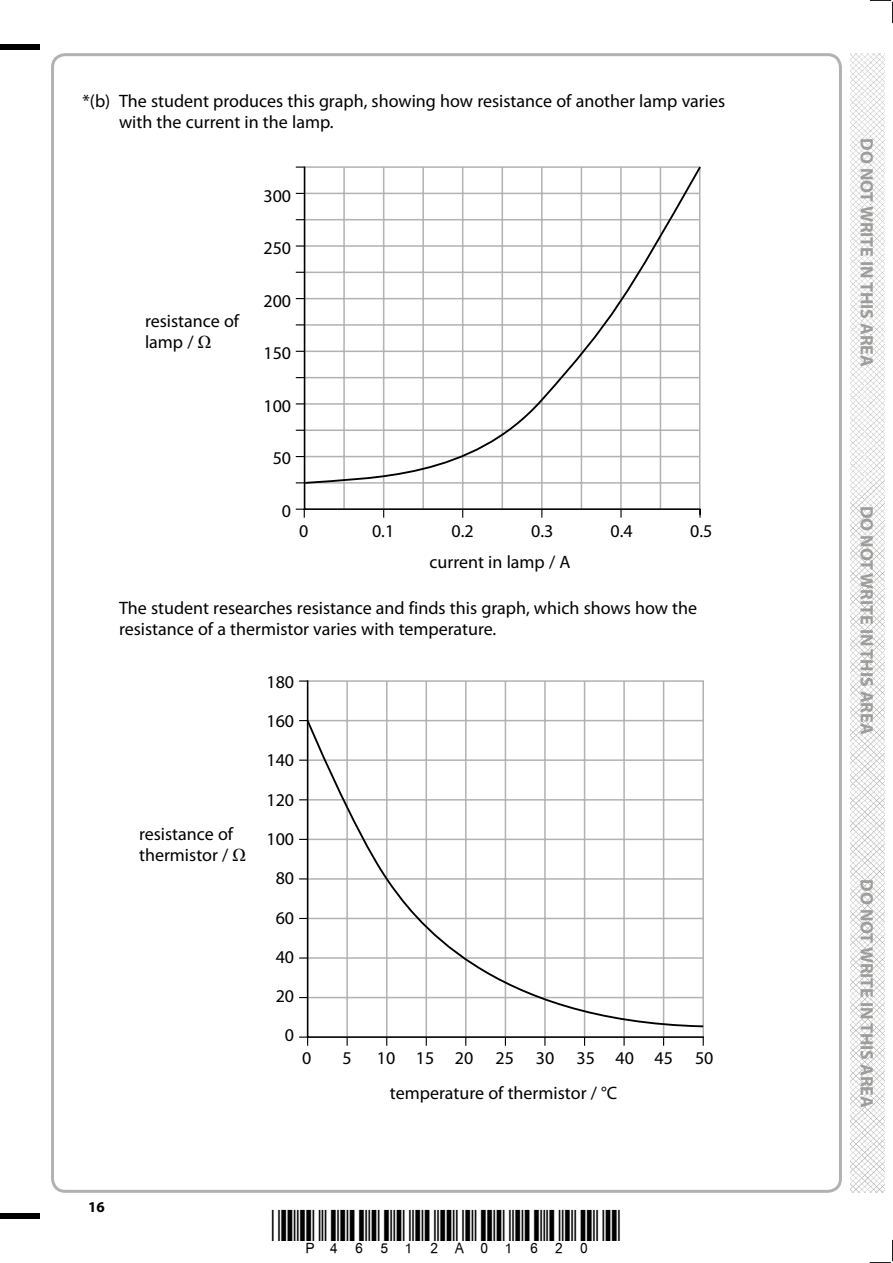
<style>
.page{position:relative;width:893px;height:1263px;background:#fff}
.page>*{position:absolute;margin:0;border:0;box-sizing:border-box;transform-origin:0 0}
.t1{font:18px/39.3px "Myriad Pro";color:#000}
.t2{font:700 18px "Myriad Pro";color:#9d9d9c}
.t3{font:700 15px "Myriad Pro";color:#000}
.s1{font-family:"Times New Roman"}
</style>
<div class="page">
<div style="left:0;top:44px;width:40px;height:5px;background:#000"></div>
<div style="left:0;top:1214px;width:40px;height:5px;background:#000"></div>
<svg style="left:870px;top:0;width:23px;height:23px"></svg>
<svg style="left:870px;top:1240px;width:23px;height:23px"></svg>
<img style="left:850px;top:53px;width:34px;height:1140px">
<svg style="left:303px;top:485px;width:398px;height:26px"></svg>
<svg style="left:296px;top:245px;width:7px;height:2px"></svg>
<svg style="left:296px;top:509px;width:9px;height:9px"></svg>
<svg style="left:620px;top:509px;width:2px;height:9px"></svg>
<svg style="left:699px;top:509px;width:2px;height:9px"></svg>
<svg style="left:303px;top:166px;width:398px;height:319px"></svg>
<svg style="left:306px;top:680px;width:398px;height:358px"></svg>
<svg style="left:299px;top:680px;width:9px;height:2px"></svg>
<svg style="left:299px;top:1036px;width:9px;height:10px"></svg>
<svg style="left:623px;top:1037px;width:2px;height:9px"></svg>
<p class="t1" style="left:119px;top:90px;width:608px;line-height:21px;text-indent:-37px">*(b) The student produces this graph, showing how resistance of another lamp varies with the current in the lamp.</p>
<p class="t1" style="left:263px;top:176px;width:29px">300</p>
<p class="t1" style="left:263px;top:228px;width:29px">250</p>
<p class="t1" style="left:145px;top:311px;width:96px;line-height:21px">resistance of lamp / <span class="s1">Ω</span></p>
<p class="t1" style="left:263px;top:281px;width:29px">200</p>
<p class="t1" style="left:263px;top:333px;width:29px">150</p>
<p class="t1" style="left:263px;top:386px;width:29px">100</p>
<p class="t1" style="left:273px;top:438px;width:20px">50</p>
<p class="t1" style="left:282px;top:491px;width:11px">0</p>
<p class="t1" style="left:299px;top:510px;width:11px">0</p>
<p class="t1" style="left:372px;top:510px;width:24px">0.1</p>
<p class="t1" style="left:452px;top:510px;width:24px">0.2</p>
<p class="t1" style="left:531px;top:510px;width:24px">0.3</p>
<p class="t1" style="left:611px;top:510px;width:24px">0.4</p>
<p class="t1" style="left:690px;top:510px;width:24px">0.5</p>
<p class="t1" style="left:430px;top:542px;width:142px">current in lamp / A</p>
<p class="t1" style="left:119px;top:597px;width:580px;line-height:21px">The student researches resistance and finds this graph, which shows how the resistance of a thermistor varies with temperature.</p>
<p class="t1" style="left:139px;top:823px;width:108px;line-height:21px">resistance of thermistor / <span class="s1">Ω</span></p>
<p class="t1" style="left:266px;top:662px;width:29px;text-align:right">180<br>160<br>140<br>120<br>100<br>80<br>60<br>40<br>20<br>0</p>
<p class="t1" style="left:302px;top:1038px;width:11px">0</p>
<p class="t1" style="left:343px;top:1038px;width:11px">5</p>
<p class="t1" style="left:377px;top:1038px;width:338px">10 15 20 25 30 35 40 45 50</p>
<p class="t1" style="left:390px;top:1073px;width:229px">temperature of thermistor / °C</p>
<p class="t3" style="left:88px;top:1197px;width:18px">16</p>
<p class="t2" style="left:878px;top:138px;width:230px;rotate:90deg">DO NOT WRITE IN THIS AREA</p>
<p class="t2" style="left:878px;top:506px;width:230px;rotate:90deg">DO NOT WRITE IN THIS AREA</p>
<p class="t2" style="left:878px;top:879px;width:230px;rotate:90deg">DO NOT WRITE IN THIS AREA</p>
</div>
